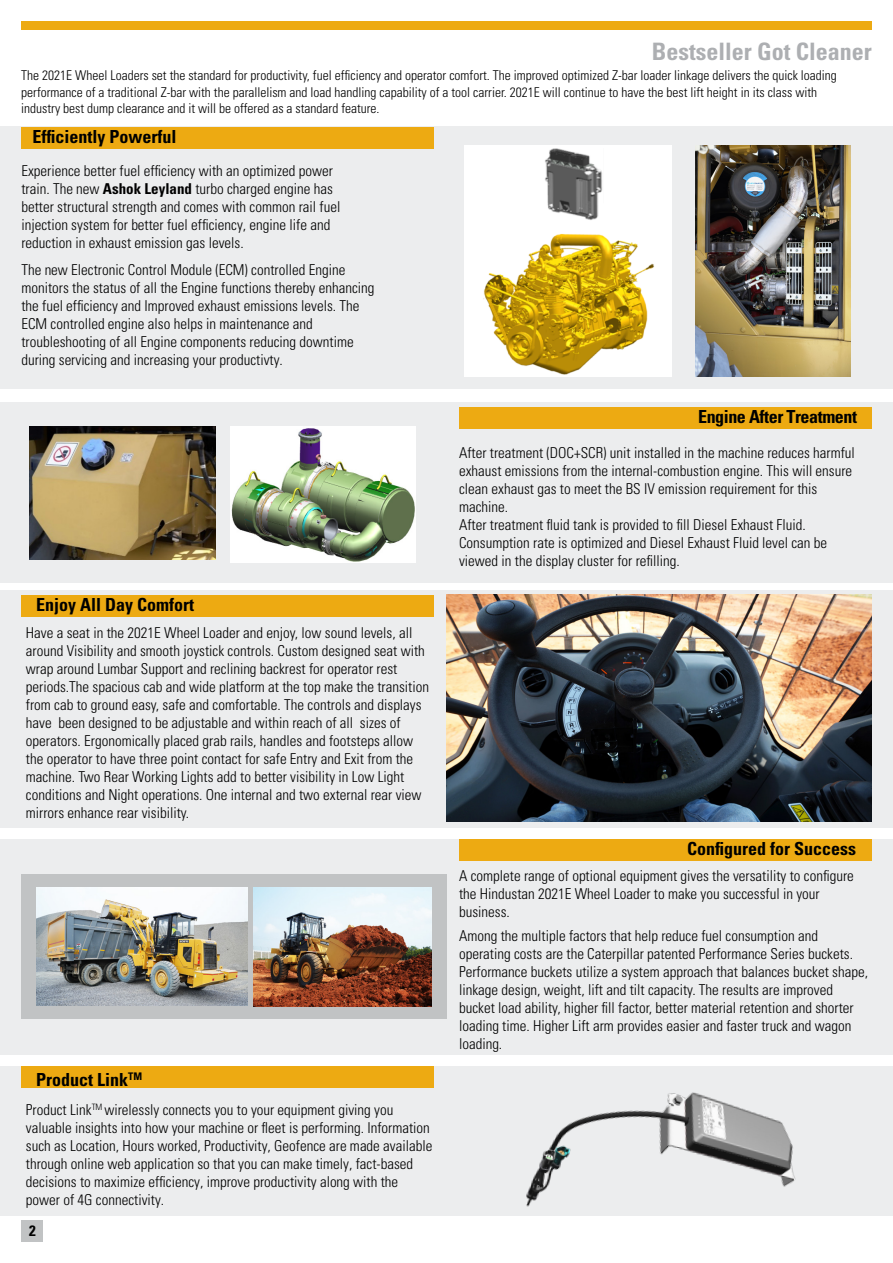
<style>
.page{position:relative;width:893px;height:1263px;background:#fff}
.page>*{position:absolute;margin:0;border:0;box-sizing:border-box;transform-origin:0 0}
.t1{font:700 condensed 24px "Univers LT Std";color:#adafb2}
.t2{font:700 condensed 18px "Univers LT Std";color:#000}
.t3{font:700 condensed 18px "Univers LT Std";letter-spacing:-.025em;color:#000}
.t4{font:300 condensed 15px/18px "Univers LT Std";color:#000}
.t5{font:700 condensed 15px "Univers LT Std";color:#000}
.t6{font:300 condensed 13.5px/16.2px "Univers LT Std";color:#000}
.s1{font-weight:700}
</style>
<div class="page">
<div style="left:21px;top:21px;width:851px;height:9px;background:#edaa12"></div>
<div style="left:0;top:402px;width:893px;height:180px;background:#ecedee"></div>
<div style="left:0;top:590px;width:893px;height:238px;background:#ecedee"></div>
<div style="left:0;top:839px;width:893px;height:216px;background:#ecedee"></div>
<div style="left:0;top:1066px;width:893px;height:150px;background:#ecedee"></div>
<div style="left:0;top:126px;width:893px;height:262px;background:#ecedee"></div>
<img style="left:446px;top:595px;width:426px;height:227px">
<div style="left:21px;top:874px;width:425px;height:144px;background:#c1c3c4"></div>
<div style="left:21px;top:595px;width:413px;height:21px;background:#edaa12"></div>
<div style="left:459px;top:839px;width:412px;height:22px;background:#edaa12"></div>
<div style="left:459px;top:407px;width:412px;height:22px;background:#edaa12"></div>
<div style="left:21px;top:1220px;width:22px;height:22px;background:#c1c3c4"></div>
<div style="left:21px;top:1066px;width:413px;height:22px;background:#edaa12"></div>
<div style="left:21px;top:127px;width:413px;height:22px;background:#edaa12"></div>
<div style="left:464px;top:145px;width:208px;height:232px;background:#fff"></div>
<img style="left:30px;top:427px;width:185px;height:133px">
<img style="left:231px;top:427px;width:185px;height:136px">
<img style="left:696px;top:145px;width:154px;height:232px">
<img style="left:545px;top:149px;width:58px;height:71px">
<img style="left:483px;top:234px;width:172px;height:141px">
<img style="left:37px;top:887px;width:210px;height:119px">
<img style="left:253px;top:887px;width:178px;height:119px">
<img style="left:526px;top:1092px;width:270px;height:115px">
<h1 class="t1" style="left:652px;top:36px;width:221px">Bestseller Got Cleaner</h1>
<p class="t6" style="left:21px;top:68px;width:817px">The 2021E Wheel Loaders set the standard for productivity, fuel efficiency and operator comfort. The improved optimized Z-bar loader linkage delivers the quick loading performance of a traditional Z-bar with the parallelism and load handling capability of a tool carrier. 2021E will continue to have the best lift height in its class with industry best dump clearance and it will be offered as a standard feature.</p>
<p class="t2" style="left:32px;top:126px;width:146px">Efficiently Powerful</p>
<p class="t4" style="left:21px;top:161px;width:321px">Experience better fuel efficiency with an optimized power train. The new <span class="s1">Ashok Leyland</span> turbo charged engine has better structural strength and comes with common rail fuel injection system for better fuel efficiency, engine life and reduction in exhaust emission gas levels.</p>
<p class="t4" style="left:21px;top:261px;width:355px">The new Electronic Control Module (ECM) controlled Engine monitors the status of all the Engine functions thereby enhancing the fuel efficiency and Improved exhaust emissions levels. The ECM controlled engine also helps in maintenance and troubleshooting of all Engine components reducing downtime during servicing and increasing your productivty.</p>
<p class="t2" style="left:36px;top:593px;width:159px">Enjoy All Day Comfort</p>
<p class="t4" style="left:26px;top:623px;width:405px">Have a seat in the 2021E Wheel Loader and enjoy, low sound levels, all around Visibility and smooth joystick controls. Custom designed seat with wrap around Lumbar Support and reclining backrest for operator rest periods.The spacious cab and wide platform at the top make the transition from cab to ground easy, safe and comfortable. The controls and displays have been designed to be adjustable and within reach of all sizes of operators. Ergonomically placed grab rails, handles and footsteps allow the operator to have three point contact for safe Entry and Exit from the machine. Two Rear Working Lights add to better visibility in Low Light conditions and Night operations. One internal and two external rear view mirrors enhance rear visibility.</p>
<p class="t2" style="left:36px;top:1068px;width:107px">Product Link<sup>TM</sup></p>
<p class="t4" style="left:26px;top:1100px;width:408px">Product Link<sup>TM</sup> wirelessly connects you to your equipment giving you valuable insights into how your machine or fleet is performing. Information such as Location, Hours worked, Productivity, Geofence are made available through online web application so that you can make timely, fact-based decisions to maximize efficiency, improve productivity along with the power of 4G connectivity.</p>
<p class="t5" style="left:29px;top:1222px;width:8px">2</p>
<p class="t3" style="left:698px;top:406px;width:160px">Engine After Treatment</p>
<p class="t4" style="left:459px;top:443px;width:397px">After treatment (DOC+SCR) unit installed in the machine reduces harmful exhaust emissions from the internal-combustion engine. This will ensure clean exhaust gas to meet the BS IV emission requirement for this machine.<br>After treatment fluid tank is provided to fill Diesel Exhaust Fluid.<br>Consumption rate is optimized and Diesel Exhaust Fluid level can be viewed in the display cluster for refilling.</p>
<p class="t2" style="left:687px;top:838px;width:170px">Configured for Success</p>
<p class="t4" style="left:459px;top:867px;width:396px">A complete range of optional equipment gives the versatility to configure the Hindustan 2021E Wheel Loader to make you successful in your business.</p>
<p class="t4" style="left:459px;top:927px;width:410px">Among the multiple factors that help reduce fuel consumption and operating costs are the Caterpillar patented Performance Series buckets.<br>Performance buckets utilize a system approach that balances bucket shape, linkage design, weight, lift and tilt capacity. The results are improved bucket load ability, higher fill factor, better material retention and shorter loading time. Higher Lift arm provides easier and faster truck and wagon loading.</p>
</div>
